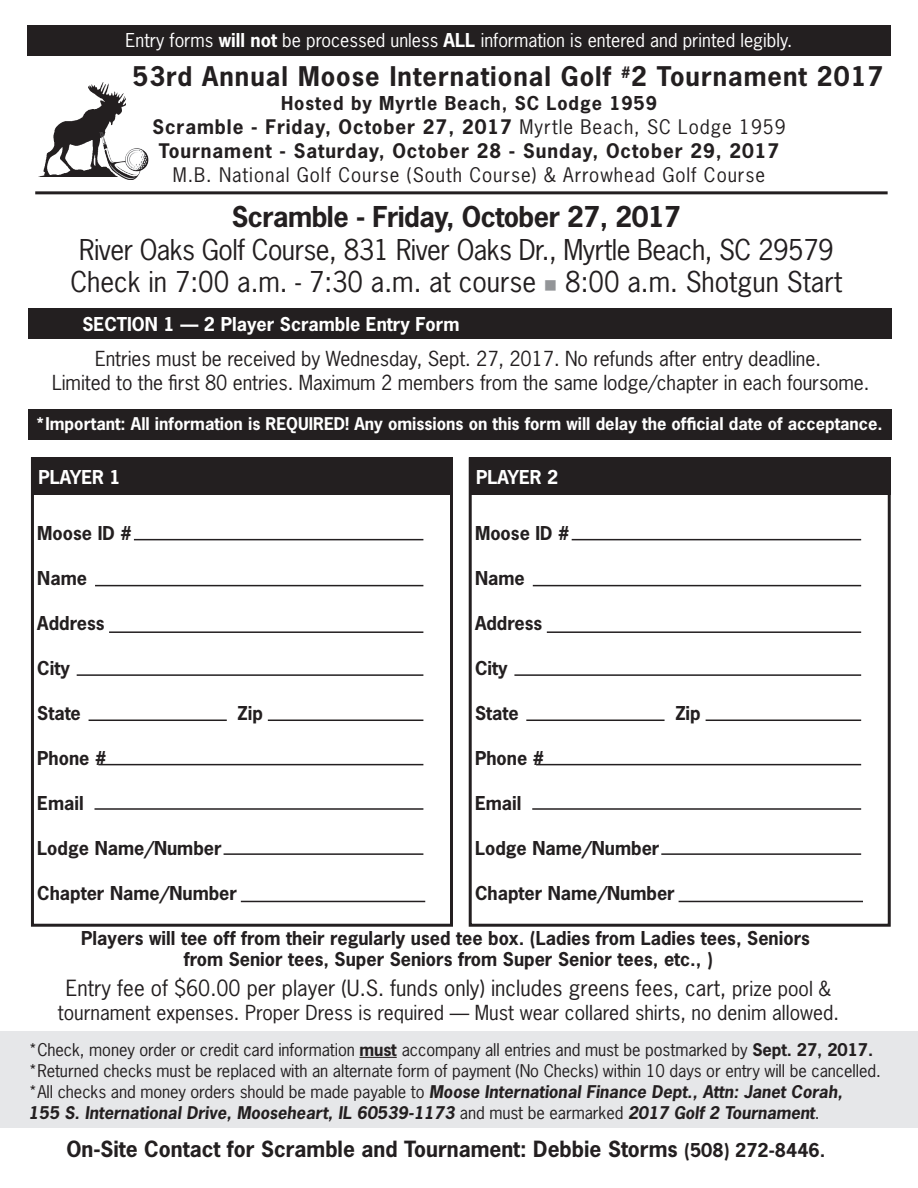
<style>
.page{position:relative;width:918px;height:1188px;background:#fff}
.page>*{position:absolute;margin:0;border:0;box-sizing:border-box;transform-origin:0 0}
.t1{font:27px/32.4px "News Gothic Std";letter-spacing:-.02em;color:#231f20;text-align:center}
.t2{font:27px "News Gothic Std";color:#231f20}
.t3{font:700 25.5px "News Gothic Std";letter-spacing:.04em;color:#231f20}
.t4{font:21px "News Gothic Std";color:#231f20}
.t5{font:700 21px "News Gothic Std";color:#231f20}
.t6{font:19.5px/24px "News Gothic Std";letter-spacing:-.005em;color:#231f20;text-align:center}
.t7{font:18.9px/24px "News Gothic Std";letter-spacing:.05em;color:#231f20;text-align:center}
.t8{font:700 18.9px "News Gothic Std";letter-spacing:.05em;color:#231f20}
.t9{font:700 18px/21px "News Gothic Std";color:#231f20;text-align:center}
.t10{font:18px "News Gothic Std";color:#fff}
.t11{font:700 18px "News Gothic Std";color:#fff}
.t12{font:700 18px "News Gothic Std";letter-spacing:.05em;color:#231f20}
.t13{font:16.5px "News Gothic Std";letter-spacing:-.005em;color:#231f20}
.t14{font:italic 700 16.5px/21px "News Gothic Std";color:#231f20}
.t15{font:700 16.5px "News Gothic Std";color:#fff}
.s1{font-weight:700}
.s2{font-weight:400}
.s3{color:#939598}
.s4{font-size:19.5px}
.s5{font-weight:400;font-style:normal}
.s6{font-size:18px}
</style>
<div class="page">
<div style="left:31px;top:457px;width:422px;height:470px;border:3px solid #231f20"></div>
<div style="left:469px;top:457px;width:422px;height:470px;border:3px solid #231f20"></div>
<div style="left:28px;top:410px;width:864px;height:30px;background:#231f20"></div>
<div style="left:28px;top:308px;width:864px;height:31px;background:#231f20"></div>
<div style="left:31px;top:457px;width:422px;height:38px;background:#231f20"></div>
<div style="left:469px;top:457px;width:421px;height:38px;background:#231f20"></div>
<div style="left:0;top:1032px;width:918px;height:96px;background:#e6e7e9"></div>
<hr style="left:359px;top:1057px;width:38px;height:1px;background:#231f20">
<hr style="left:134px;top:539px;width:289px;height:1px;background:#231f20">
<hr style="left:572px;top:539px;width:289px;height:1px;background:#231f20">
<hr style="left:95px;top:585px;width:328px;height:1px;background:#231f20">
<hr style="left:533px;top:585px;width:328px;height:1px;background:#231f20">
<hr style="left:109px;top:631px;width:314px;height:2px;background:#231f20">
<hr style="left:547px;top:631px;width:314px;height:2px;background:#231f20">
<hr style="left:77px;top:674px;width:346px;height:2px;background:#231f20">
<hr style="left:514px;top:674px;width:347px;height:2px;background:#231f20">
<hr style="left:268px;top:720px;width:155px;height:1px;background:#231f20">
<hr style="left:706px;top:720px;width:155px;height:1px;background:#231f20">
<hr style="left:89px;top:720px;width:138px;height:1px;background:#231f20">
<hr style="left:526px;top:720px;width:139px;height:1px;background:#231f20">
<hr style="left:98px;top:764px;width:325px;height:1px;background:#231f20">
<hr style="left:536px;top:764px;width:325px;height:1px;background:#231f20">
<hr style="left:94px;top:808px;width:329px;height:2px;background:#231f20">
<hr style="left:532px;top:808px;width:329px;height:2px;background:#231f20">
<hr style="left:224px;top:853px;width:199px;height:2px;background:#231f20">
<hr style="left:661px;top:853px;width:200px;height:2px;background:#231f20">
<hr style="left:241px;top:901px;width:184px;height:1px;background:#231f20">
<hr style="left:679px;top:901px;width:184px;height:1px;background:#231f20">
<hr style="left:35px;top:191px;width:853px;height:3px;background:#231f20">
<img style="left:41px;top:82px;width:85px;height:94px">
<img style="left:99px;top:132px;width:50px;height:48px">
<div style="left:27px;top:26px;width:864px;height:30px;background:#231f20"></div>
<p class="t10" style="left:125px;top:28px;width:669px">Entry forms <span class="s1">will not</span> be processed unless <span class="s1">ALL</span> information is entered and printed legibly.</p>
<p class="t3" style="left:133px;top:60px;width:752px">53rd Annual Moose International Golf <sup>#</sup>2 Tournament 2017</p>
<p class="t12" style="left:281px;top:92px;width:377px">Hosted by Myrtle Beach, SC Lodge 1959</p>
<p class="t8" style="left:152px;top:115px;width:635px">Scramble - Friday, October 27, 2017 <span class="s2">Myrtle Beach, SC Lodge 1959</span></p>
<p class="t7" style="left:159px;top:139px;width:622px"><span class="s1">Tournament - Saturday, October 28 - Sunday, October 29, 2017<br></span>M.B. National Golf Course (South Course) &amp; Arrowhead Golf Course</p>
<p class="t1" style="left:79px;top:201px;width:756px"><span class="s1">Scramble - Friday, October 27, 2017<br></span>River Oaks Golf Course, 831 River Oaks Dr., Myrtle Beach, SC 29579</p>
<p class="t2" style="left:70px;top:264px;width:774px">Check in 7:00 a.m. - 7:30 a.m. at course <span class="s3">■</span> 8:00 a.m. Shotgun Start</p>
<p class="t11" style="left:82px;top:312px;width:378px">SECTION 1 — 2 Player Scramble Entry Form</p>
<p class="t6" style="left:52px;top:346px;width:819px">Entries must be received by Wednesday, Sept. 27, 2017. No refunds after entry deadline.<br>Limited to the first 80 entries. Maximum 2 members from the same lodge/chapter in each foursome.</p>
<p class="t15" style="left:35px;top:413px;width:849px">*Important: All information is REQUIRED! Any omissions on this form will delay the official date of acceptance.</p>
<p class="t11" style="left:39px;top:466px;width:84px">PLAYER 1</p>
<p class="t11" style="left:476px;top:466px;width:84px">PLAYER 2</p>
<p class="t9" style="left:37px;top:522px;width:96px">Moose ID #</p>
<p class="t9" style="left:37px;top:567px;width:51px">Name</p>
<p class="t9" style="left:37px;top:612px;width:69px">Address</p>
<p class="t9" style="left:37px;top:657px;width:34px">City</p>
<p class="t9" style="left:37px;top:702px;width:45px">State</p>
<p class="t9" style="left:238px;top:702px;width:27px">Zip</p>
<p class="t9" style="left:37px;top:747px;width:71px">Phone #</p>
<p class="t9" style="left:37px;top:792px;width:48px">Email</p>
<p class="t9" style="left:37px;top:837px;width:186px">Lodge Name/Number</p>
<p class="t9" style="left:37px;top:882px;width:201px">Chapter Name/Number</p>
<p class="t9" style="left:475px;top:522px;width:96px">Moose ID #</p>
<p class="t9" style="left:475px;top:567px;width:51px">Name</p>
<p class="t9" style="left:475px;top:612px;width:69px">Address</p>
<p class="t9" style="left:475px;top:657px;width:34px">City</p>
<p class="t9" style="left:475px;top:702px;width:45px">State</p>
<p class="t9" style="left:675px;top:702px;width:27px">Zip</p>
<p class="t9" style="left:475px;top:747px;width:71px">Phone #</p>
<p class="t9" style="left:475px;top:792px;width:48px">Email</p>
<p class="t9" style="left:475px;top:837px;width:186px">Lodge Name/Number</p>
<p class="t9" style="left:475px;top:882px;width:201px">Chapter Name/Number</p>
<p class="t9" style="left:81px;top:927px;width:730px">Players will tee off from their regularly used tee box. (Ladies from Ladies tees, Seniors from Senior tees, Super Seniors from Super Senior tees, etc., )</p>
<p class="t4" style="left:66px;top:975px;width:767px">Entry fee of $60.00 per player (U.S. funds only) includes greens fees, cart, <span class="s4">prize pool &amp;</span></p>
<p class="t6" style="left:58px;top:1001px;width:783px">tournament expenses. Proper Dress is required — Must wear collared shirts, no denim allowed.</p>
<p class="t13" style="left:28px;top:1039px;width:846px">*Check, money order or credit card information <span class="s1">must</span> accompany all entries and must be postmarked by <span class="s1">Sept. 27, 2017.</span></p>
<p class="t13" style="left:28px;top:1060px;width:854px">*Returned checks must be replaced with an alternate form of payment (No Checks) within 10 days or entry will be cancelled.</p>
<p class="t14" style="left:28px;top:1081px;width:816px"><span class="s5">*All checks and money orders should be made payable to</span> Moose International Finance Dept., Attn: Janet Corah,<br>155 S. International Drive, Mooseheart, IL 60539-1173 <span class="s5">and must be earmarked</span> 2017 Golf 2 Tournament<span class="s5">.</span></p>
<p class="t5" style="left:66px;top:1135px;width:760px">On-Site Contact for Scramble and Tournament: Debbie Storms <span class="s6">(508) 272-8446.</span></p>
</div>
